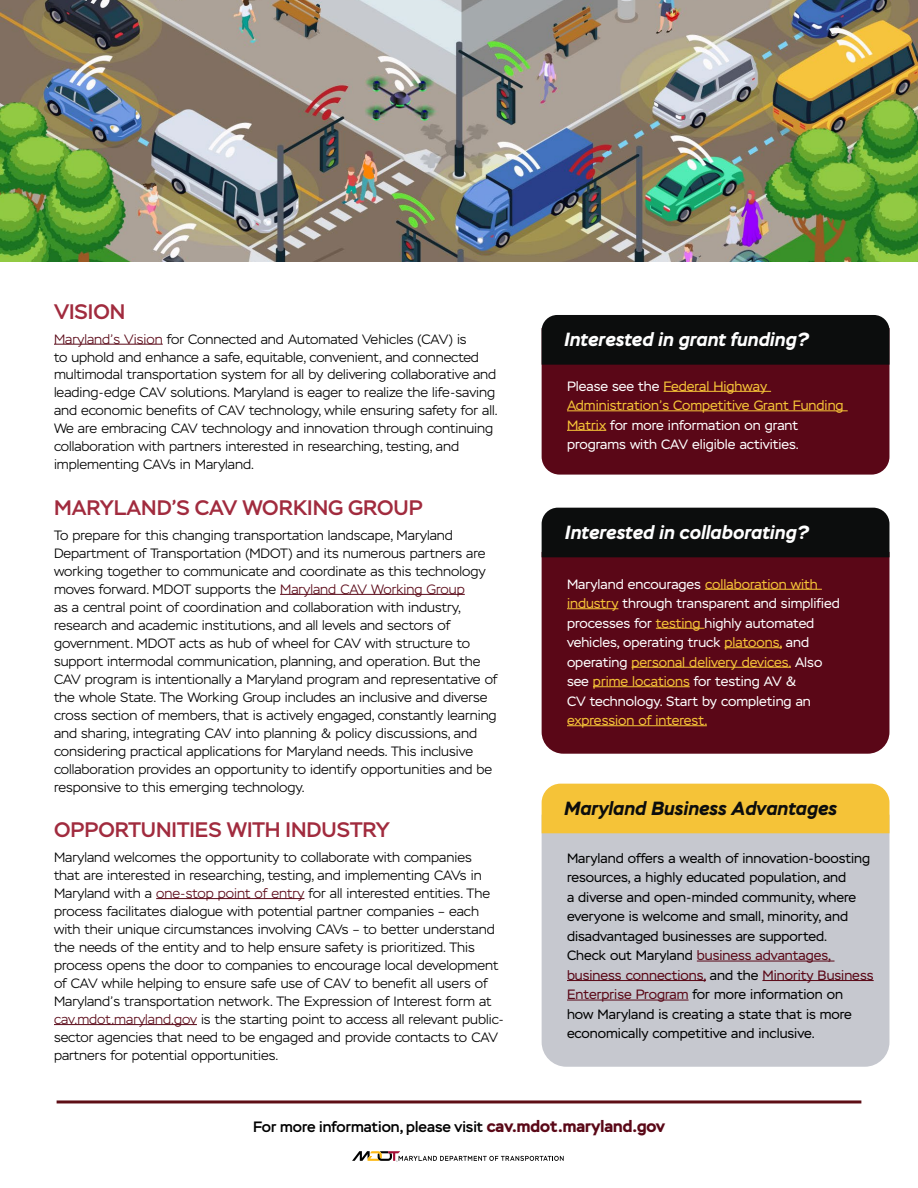
<style>
.page{position:relative;width:918px;height:1188px;background:#fff}
.page>*{position:absolute;margin:0;border:0;box-sizing:border-box;transform-origin:0 0}
.t1{font:500 21px "Stem";color:#a12b3e}
.t2{font:italic 700 19.05px "Stem";letter-spacing:.01em;color:#fff}
.t3{font:italic 700 19.05px "Stem";letter-spacing:.01em;color:#0c0d0d}
.t4{font:500 15px "Stem";color:#000}
.t5{font:300 13.5px/18px "Stem";color:#000}
.t6{font:13.5px/19.5px "Stem";color:#000101}
.t7{font:13.5px/19.5px "Stem";color:#fff}
.t8{font:13.5px "Stem";color:#f6c438}
.s1{color:#5a0817}
.s2{color:#f6c438}
.s3{font-weight:700;font-size:16.5px;color:#5a0817}
</style>
<div class="page">
<div style="left:542px;top:557px;width:347px;height:197px;background:#5a0717"></div>
<div style="left:542px;top:365px;width:347px;height:110px;background:#5a0717"></div>
<div style="left:542px;top:315px;width:347px;height:50px;background:#0c0d0d"></div>
<div style="left:542px;top:833px;width:347px;height:234px;background:#c6c8cf"></div>
<div style="left:542px;top:784px;width:347px;height:49px;background:#f5c338"></div>
<div style="left:542px;top:508px;width:347px;height:49px;background:#0c0d0d"></div>
<hr style="left:57px;top:1100px;width:804px;height:3px;background:#5e0e15">
<img style="left:0;top:0;width:918px;height:262px">
<hr style="left:664px;top:391px;width:107px;height:1px;background:#f6c438">
<hr style="left:567px;top:411px;width:281px;height:1px;background:#f6c438">
<hr style="left:567px;top:430px;width:39px;height:1px;background:#f6c438">
<hr style="left:705px;top:589px;width:117px;height:1px;background:#f6c438">
<hr style="left:567px;top:608px;width:51px;height:1px;background:#f6c438">
<hr style="left:656px;top:628px;width:48px;height:1px;background:#f6c438">
<hr style="left:725px;top:647px;width:57px;height:1px;background:#f6c438">
<hr style="left:632px;top:667px;width:159px;height:1px;background:#f6c438">
<hr style="left:593px;top:686px;width:97px;height:1px;background:#f6c438">
<hr style="left:567px;top:725px;width:140px;height:1px;background:#f6c438">
<hr style="left:697px;top:961px;width:138px;height:1px;background:#5a0817">
<hr style="left:567px;top:980px;width:139px;height:1px;background:#5a0817">
<hr style="left:762px;top:980px;width:112px;height:1px;background:#5a0817">
<hr style="left:567px;top:1000px;width:122px;height:1px;background:#5a0817">
<hr style="left:54px;top:344px;width:109px;height:1px;background:#5a0817">
<hr style="left:280px;top:594px;width:185px;height:1px;background:#5a0817">
<hr style="left:156px;top:898px;width:148px;height:1px;background:#5a0817">
<hr style="left:54px;top:1024px;width:143px;height:1px;background:#5a0817">
<svg style="left:352px;top:1151px;width:212px;height:11px"></svg>
<h1 class="t1" style="left:54px;top:299px;width:73px">VISION</h1>
<p class="t5" style="left:54px;top:330px;width:445px"><span class="s1">Maryland’s Vision</span> for Connected and Automated Vehicles (CAV) is<br>to uphold and enhance a safe, equitable, convenient, and connected multimodal transportation system for all by delivering collaborative and leading-edge CAV solutions. Maryland is eager to realize the life-saving and economic benefits of CAV technology, while ensuring safety for all.<br>We are embracing CAV technology and innovation through continuing collaboration with partners interested in researching, testing, and implementing CAVs in Maryland.</p>
<h1 class="t1" style="left:54px;top:495px;width:370px">MARYLAND’S CAV WORKING GROUP</h1>
<p class="t5" style="left:54px;top:526px;width:445px">To prepare for this changing transportation landscape, Maryland Department of Transportation (MDOT) and its numerous partners are working together to communicate and coordinate as this technology moves forward. MDOT supports the <span class="s1">Maryland CAV Working Group<br></span>as a central point of coordination and collaboration with industry, research and academic institutions, and all levels and sectors of government. MDOT acts as hub of wheel for CAV with structure to support intermodal communication, planning, and operation. But the CAV program is intentionally a Maryland program and representative of the whole State. The Working Group includes an inclusive and diverse cross section of members, that is actively engaged, constantly learning and sharing, integrating CAV into planning &amp; policy discussions, and considering practical applications for Maryland needs. This inclusive collaboration provides an opportunity to identify opportunities and be responsive to this emerging technology.</p>
<h1 class="t1" style="left:54px;top:817px;width:338px">OPPORTUNITIES WITH INDUSTRY</h1>
<p class="t5" style="left:54px;top:848px;width:451px">Maryland welcomes the opportunity to collaborate with companies<br>that are interested in researching, testing, and implementing CAVs in Maryland with a <span class="s1">one-stop point of entry</span> for all interested entities. The process facilitates dialogue with potential partner companies – each with their unique circumstances involving CAVs – to better understand the needs of the entity and to help ensure safety is prioritized. This process opens the door to companies to encourage local development of CAV while helping to ensure safe use of CAV to benefit all users of Maryland’s transportation network. The Expression of Interest form at <span class="s1">cav.mdot.maryland.gov</span> is the starting point to access all relevant public&shy;sector agencies that need to be engaged and provide contacts to CAV partners for potential opportunities.</p>
<h2 class="t2" style="left:564px;top:327px;width:246px">Interested in grant funding?</h2>
<p class="t7" style="left:567px;top:376px;width:278px">Please see the <span class="s2">Federal Highway Administration’s Competitive Grant Funding Matrix</span> for more information on grant programs with CAV eligible activities.</p>
<h2 class="t2" style="left:565px;top:520px;width:245px">Interested in collaborating?</h2>
<p class="t7" style="left:567px;top:574px;width:274px">Maryland encourages <span class="s2">collaboration with industry</span> through transparent and simplified processes for <span class="s2">testing</span> highly automated vehicles, operating truck <span class="s2">platoons,</span> and operating <span class="s2">personal delivery devices.</span> Also see <span class="s2">prime locations</span> for testing AV &amp;<br>CV technology. Start by completing an</p>
<p class="t8" style="left:567px;top:712px;width:142px">expression of interest.</p>
<h2 class="t3" style="left:564px;top:796px;width:274px">Maryland Business Advantages</h2>
<p class="t6" style="left:567px;top:849px;width:308px">Maryland offers a wealth of innovation-boosting resources, a highly educated population, and<br>a diverse and open-minded community, where everyone is welcome and small, minority, and disadvantaged businesses are supported.<br>Check out Maryland <span class="s1">business advantages, business connections,</span> and the <span class="s1">Minority Business Enterprise Program</span> for more information on<br>how Maryland is creating a state that is more economically competitive and inclusive.</p>
<p class="t4" style="left:253px;top:1118px;width:413px">For more information, please visit <span class="s3">cav.mdot.maryland.gov</span></p>
</div>
